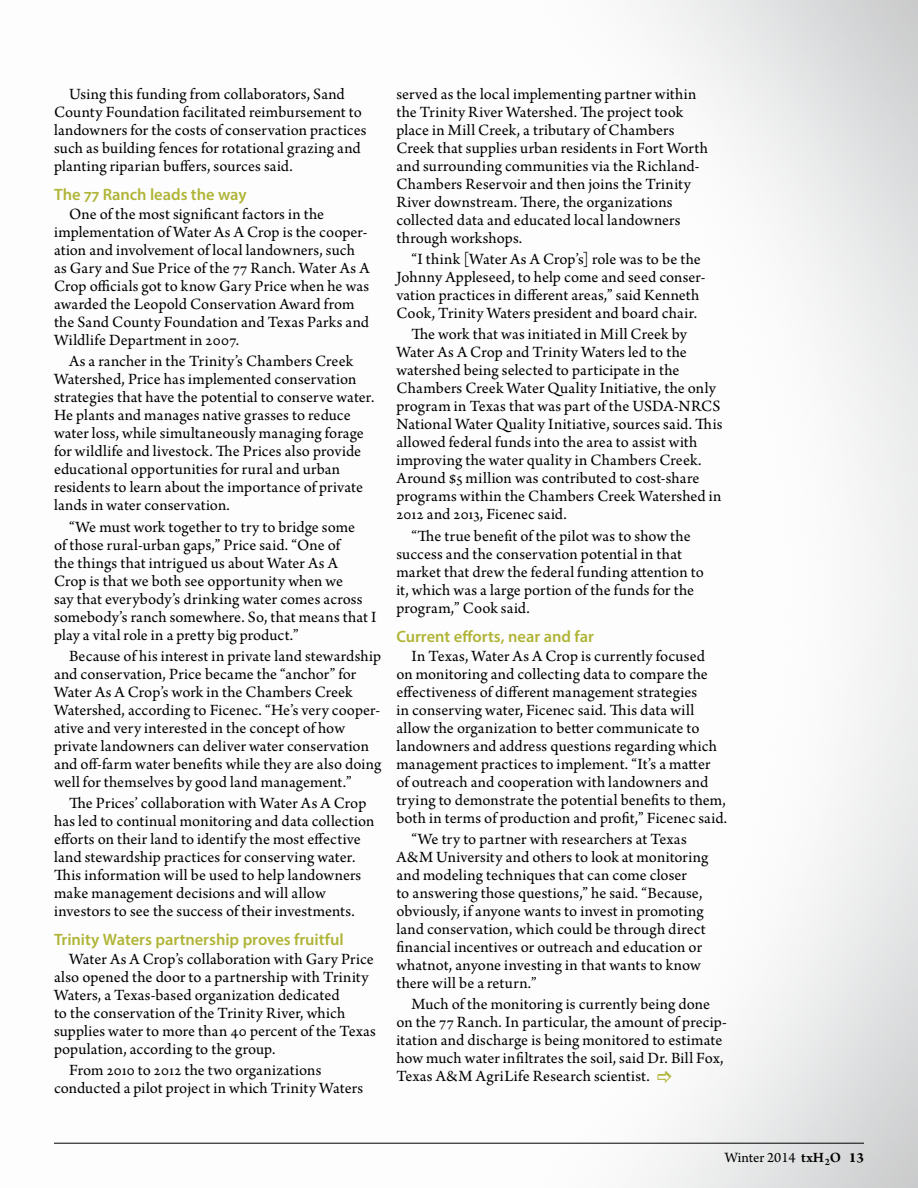
<style>
.page{position:relative;width:918px;height:1188px;background:#fff}
.page>*{position:absolute;margin:0;border:0;box-sizing:border-box;transform-origin:0 0}
.t1{font:16.5px/18px "Arno Pro";letter-spacing:.005em;color:#000}
.t2{font:600 16.5px "Myriad Pro";color:#b0b538}
.t3{font:15px "Arno Pro";letter-spacing:-.005em;color:#000}
.s1{font-weight:600}
.s2{font-weight:700}
</style>
<div class="page">
<hr style="left:54px;top:1143px;width:810px;height:1px;background:#000">
<p class="t1" style="left:54px;top:86px;width:314px;text-indent:15px">Using this funding from collaborators, Sand County Foundation facilitated reimbursement to landowners for the costs of conservation practices such as building fences for rotational grazing and planting riparian buffers, sources said.</p>
<p class="t2" style="left:54px;top:184px;width:194px">The 77 Ranch leads the way</p>
<p class="t1" style="left:54px;top:206px;width:317px;text-indent:15px">One of the most significant factors in the implementation of Water As A Crop is the cooper&shy;ation and involvement of local landowners, such as Gary and Sue Price of the 77 Ranch. Water As A Crop officials got to know Gary Price when he was awarded the Leopold Conservation Award from the Sand County Foundation and Texas Parks and Wildlife Department in 2007.</p>
<p class="t1" style="left:54px;top:353px;width:322px;text-indent:15px">As a rancher in the Trinity’s Chambers Creek Watershed, Price has implemented conservation strategies that have the potential to conserve water.<br>He plants and manages native grasses to reduce water loss, while simultaneously managing forage for wildlife and livestock. The Prices also provide educational opportunities for rural and urban residents to learn about the importance of private lands in water conservation.</p>
<p class="t1" style="left:54px;top:518px;width:324px;text-indent:15px">“We must work together to try to bridge some<br>of those rural-urban gaps,” Price said. “One of<br>the things that intrigued us about Water As A<br>Crop is that we both see opportunity when we<br>say that everybody’s drinking water comes across somebody’s ranch somewhere. So, that means that I play a vital role in a pretty big product.”</p>
<p class="t1" style="left:54px;top:648px;width:329px;text-indent:15px">Because of his interest in private land stewardship and conservation, Price became the “anchor” for Water As A Crop’s work in the Chambers Creek Watershed, according to Ficenec. “He’s very cooper&shy;ative and very interested in the concept of how private landowners can deliver water conservation and off-farm water benefits while they are also doing well for themselves by good land management.”</p>
<p class="t1" style="left:54px;top:795px;width:322px;text-indent:15px">The Prices’ collaboration with Water As A Crop has led to continual monitoring and data collection efforts on their land to identify the most effective land stewardship practices for conserving water.<br>This information will be used to help landowners make management decisions and will allow investors to see the success of their investments.</p>
<p class="t2" style="left:54px;top:929px;width:291px">Trinity Waters partnership proves fruitful</p>
<p class="t1" style="left:54px;top:951px;width:323px;text-indent:15px">Water As A Crop’s collaboration with Gary Price also opened the door to a partnership with Trinity Waters, a Texas-based organization dedicated<br>to the conservation of the Trinity River, which supplies water to more than 40 percent of the Texas population, according to the group.</p>
<p class="t1" style="left:54px;top:1062px;width:311px;text-indent:15px">From 2010 to 2012 the two organizations conducted a pilot project in which Trinity Waters</p>
<p class="t1" style="left:396px;top:86px;width:313px">served as the local implementing partner within the Trinity River Watershed. The project took place in Mill Creek, a tributary of Chambers Creek that supplies urban residents in Fort Worth and surrounding communities via the Richland-Chambers Reservoir and then joins the Trinity River downstream. There, the organizations collected data and educated local landowners through workshops.</p>
<p class="t1" style="left:396px;top:251px;width:311px;text-indent:15px">“I think [Water As A Crop’s] role was to be the Johnny Appleseed, to help come and seed conser&shy;vation practices in different areas,” said Kenneth Cook, Trinity Waters president and board chair.</p>
<p class="t1" style="left:396px;top:326px;width:328px;text-indent:15px">The work that was initiated in Mill Creek by Water As A Crop and Trinity Waters led to the watershed being selected to participate in the Chambers Creek Water Quality Initiative, the only program in Texas that was part of the USDA-NRCS National Water Quality Initiative, sources said. This allowed federal funds into the area to assist with improving the water quality in Chambers Creek.<br>Around $5 million was contributed to cost-share programs within the Chambers Creek Watershed in 2012 and 2013, Ficenec said.</p>
<p class="t1" style="left:396px;top:528px;width:309px;text-indent:15px">“The true benefit of the pilot was to show the success and the conservation potential in that market that drew the federal funding attention to it, which was a large portion of the funds for the program,” Cook said.</p>
<p class="t2" style="left:396px;top:625px;width:199px">Current efforts, near and far</p>
<p class="t1" style="left:396px;top:648px;width:332px;text-indent:15px">In Texas, Water As A Crop is currently focused<br>on monitoring and collecting data to compare the effectiveness of different management strategies<br>in conserving water, Ficenec said. This data will allow the organization to better communicate to landowners and address questions regarding which management practices to implement. “It’s a matter<br>of outreach and cooperation with landowners and trying to demonstrate the potential benefits to them, both in terms of production and profit,” Ficenec said.</p>
<p class="t1" style="left:396px;top:831px;width:314px;text-indent:15px">“We try to partner with researchers at Texas A&amp;M University and others to look at monitoring and modeling techniques that can come closer<br>to answering those questions,” he said. “Because, obviously, if anyone wants to invest in promoting land conservation, which could be through direct financial incentives or outreach and education or whatnot, anyone investing in that wants to know there will be a return.”</p>
<p class="t1" style="left:396px;top:996px;width:332px;text-indent:15px">Much of the monitoring is currently being done on the 77 Ranch. In particular, the amount of precip&shy;itation and discharge is being monitored to estimate how much water infiltrates the soil, said Dr. Bill Fox, Texas A&amp;M AgriLife Research scientist.</p>
<p class="t3" style="left:725px;top:1149px;width:141px">Winter 2014 <span class="s1">txH</span><sub>2</sub><span class="s1">O</span> <span class="s2">13</span></p>
</div>
